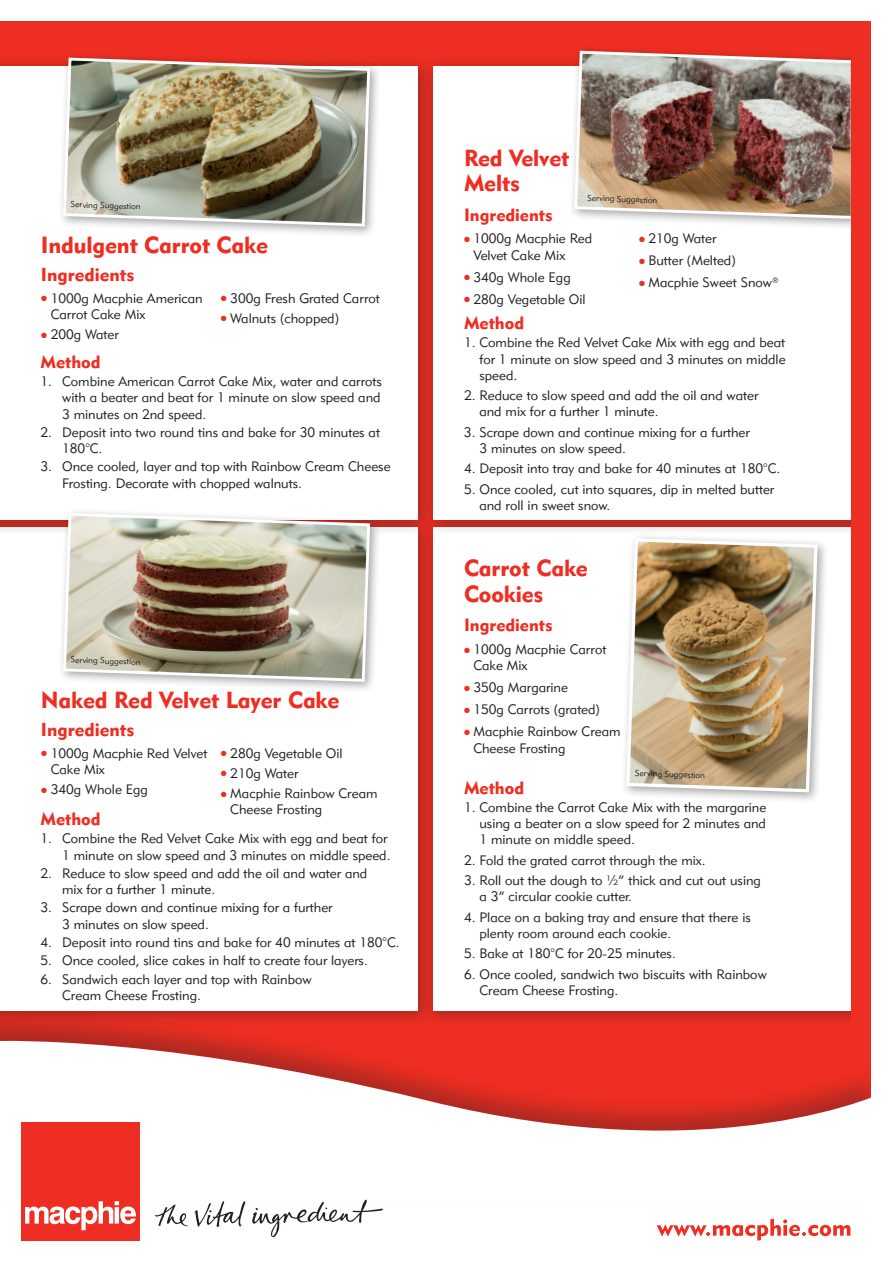
<style>
.page{position:relative;width:893px;height:1263px;background:#fff}
.page>*{position:absolute;margin:0;border:0;box-sizing:border-box;transform-origin:0 0}
.t1{font:23.1px/25.3px "Geometric 415 BT Black A";letter-spacing:-.005em;color:#ee2e22}
.t2{font:18.6px "Geometric 415 BT Black A";color:#ee2e22}
.t3{font:17.7px "Geometric 415 BT Black A";color:#ee2e22}
.t4{font:13.5px/16.2px "Geometric 415 BT Lite A";color:#231f20}
.t5{font:8.55px "Geometric 415 BT Lite A";color:#231f20}
.s1{color:#ee2e22}
</style>
<div class="page">
<div style="left:0;top:21px;width:872px;height:1120px;background:#ee2e22"></div>
<div style="left:0;top:527px;width:418px;height:484px;background:#fff"></div>
<div style="left:0;top:55px;width:434px;height:481px;background:#231f20;opacity:.4"></div>
<div style="left:0;top:66px;width:418px;height:453px;background:#fff"></div>
<div style="left:422px;top:516px;width:428px;height:511px;background:#d42b20"></div>
<div style="left:432px;top:527px;width:418px;height:484px;background:#fff"></div>
<div style="left:422px;top:55px;width:428px;height:481px;background:#231f20;opacity:.4"></div>
<div style="left:432px;top:66px;width:418px;height:453px;background:#fff"></div>
<div style="left:57px;top:507px;width:324px;height:186px;background:#231f20;opacity:.4"></div>
<img style="left:62px;top:511px;width:310px;height:172px">
<div style="left:57px;top:52px;width:324px;height:186px;background:#231f20;opacity:.4"></div>
<img style="left:62px;top:56px;width:310px;height:172px">
<div style="left:569px;top:45px;width:281px;height:186px;background:#231f20;opacity:.4"></div>
<img style="left:573px;top:49px;width:277px;height:172px">
<div style="left:620px;top:532px;width:209px;height:272px;background:#231f20;opacity:.4"></div>
<img style="left:624px;top:536px;width:195px;height:258px">
<div style="left:0;top:1007px;width:890px;height:200px;background:#231f20;opacity:.32"></div>
<svg style="left:0;top:1041px;width:872px;height:162px;fill:#fff"></svg>
<svg style="left:252px;top:1199px;width:131px;height:39px"></svg>
<svg style="left:155px;top:1204px;width:33px;height:22px"></svg>
<svg style="left:194px;top:1201px;width:52px;height:26px"></svg>
<div style="left:21px;top:1122px;width:118px;height:119px;background:#ee2e22"></div>
<svg style="left:25px;top:1201px;width:111px;height:29px"></svg>
<svg style="left:657px;top:1219px;width:193px;height:22px"></svg>
<div style="left:872px;top:0;width:21px;height:1263px;background:#fff"></div>
<p class="t5" style="left:71px;top:199px;width:72px;rotate:2deg">Serving Suggestion</p>
<h1 class="t1" style="left:41px;top:232px;width:229px">Indulgent Carrot Cake</h1>
<h2 class="t2" style="left:41px;top:263px;width:95px">Ingredients</h2>
<p class="t4" style="left:51px;top:290px;width:154px;text-indent:-9px"><span class="s1">●</span> 1000g Macphie American<br>Carrot Cake Mix</p>
<p class="t4" style="left:41px;top:326px;width:79px"><span class="s1">●</span> 200g Water</p>
<p class="t4" style="left:221px;top:290px;width:160px"><span class="s1">●</span> 300g Fresh Grated Carrot</p>
<p class="t4" style="left:221px;top:310px;width:120px"><span class="s1">●</span> Walnuts (chopped)</p>
<h3 class="t3" style="left:40px;top:351px;width:62px">Method</h3>
<p class="t4" style="left:62px;top:373px;width:321px;text-align:justify;text-indent:-22px">1. Combine American Carrot Cake Mix, water and carrots with a beater and beat for 1 minute on slow speed and 3 minutes on 2nd speed.</p>
<p class="t4" style="left:62px;top:424px;width:319px;text-indent:-22px">2. Deposit into two round tins and bake for 30 minutes at<br>180°C.</p>
<p class="t4" style="left:62px;top:458px;width:330px;text-indent:-22px">3. Once cooled, layer and top with Rainbow Cream Cheese<br>Frosting. Decorate with chopped walnuts.</p>
<p class="t5" style="left:71px;top:654px;width:72px;rotate:2deg">Serving Suggestion</p>
<h1 class="t1" style="left:41px;top:687px;width:300px">Naked Red Velvet Layer Cake</h1>
<h2 class="t2" style="left:41px;top:718px;width:95px">Ingredients</h2>
<p class="t4" style="left:51px;top:745px;width:158px;text-indent:-9px"><span class="s1">●</span> 1000g Macphie Red Velvet<br>Cake Mix</p>
<p class="t4" style="left:41px;top:781px;width:108px"><span class="s1">●</span> 340g Whole Egg</p>
<p class="t4" style="left:221px;top:745px;width:123px"><span class="s1">●</span> 280g Vegetable Oil</p>
<p class="t4" style="left:221px;top:765px;width:79px"><span class="s1">●</span> 210g Water</p>
<p class="t4" style="left:230px;top:785px;width:149px;text-indent:-9px"><span class="s1">●</span> Macphie Rainbow Cream<br>Cheese Frosting</p>
<h3 class="t3" style="left:40px;top:808px;width:62px">Method</h3>
<p class="t4" style="left:40px;top:830px;width:352px;text-align:right">1. Combine the Red Velvet Cake Mix with egg and beat for<br>1 minute on slow speed and 3 minutes on middle speed.</p>
<p class="t4" style="left:62px;top:865px;width:307px;text-indent:-22px">2. Reduce to slow speed and add the oil and water and mix for a further 1 minute.</p>
<p class="t4" style="left:62px;top:899px;width:272px;text-indent:-22px">3. Scrape down and continue mixing for a further<br>3 minutes on slow speed.</p>
<p class="t4" style="left:40px;top:934px;width:361px">4. Deposit into round tins and bake for 40 minutes at 180°C.</p>
<p class="t4" style="left:40px;top:952px;width:329px">5. Once cooled, slice cakes in half to create four layers.</p>
<p class="t4" style="left:62px;top:970px;width:251px;text-indent:-22px">6. Sandwich each layer and top with Rainbow<br>Cream Cheese Frosting.</p>
<h1 class="t1" style="left:464px;top:144px;width:107px">Red Velvet<br>Melts</h1>
<h3 class="t3" style="left:464px;top:203px;width:90px">Ingredients</h3>
<p class="t5" style="left:587px;top:192px;width:72px;rotate:2deg">Serving Suggestion</p>
<p class="t4" style="left:473px;top:230px;width:120px;text-indent:-9px"><span class="s1">●</span> 1000g Macphie Red<br>Velvet Cake Mix</p>
<p class="t4" style="left:464px;top:269px;width:108px"><span class="s1">●</span> 340g Whole Egg</p>
<p class="t4" style="left:464px;top:291px;width:123px"><span class="s1">●</span> 280g Vegetable Oil</p>
<p class="t4" style="left:639px;top:230px;width:79px"><span class="s1">●</span> 210g Water</p>
<p class="t4" style="left:639px;top:252px;width:98px"><span class="s1">●</span> Butter (Melted)</p>
<p class="t4" style="left:639px;top:274px;width:141px"><span class="s1">●</span> Macphie Sweet Snow<sup>®</sup></p>
<h3 class="t3" style="left:464px;top:312px;width:62px">Method</h3>
<p class="t4" style="left:479px;top:334px;width:308px;text-align:justify;text-indent:-15px">1. Combine the Red Velvet Cake Mix with egg and beat for 1 minute on slow speed and 3 minutes on middle speed.</p>
<p class="t4" style="left:479px;top:387px;width:280px;text-indent:-15px">2. Reduce to slow speed and add the oil and water and mix for a further 1 minute.</p>
<p class="t4" style="left:479px;top:424px;width:272px;text-indent:-15px">3. Scrape down and continue mixing for a further<br>3 minutes on slow speed.</p>
<p class="t4" style="left:464px;top:460px;width:318px">4. Deposit into tray and bake for 40 minutes at 180°C.</p>
<p class="t4" style="left:479px;top:481px;width:296px;text-indent:-15px">5. Once cooled, cut into squares, dip in melted butter and roll in sweet snow.</p>
<h1 class="t1" style="left:464px;top:555px;width:125px">Carrot Cake<br>Cookies</h1>
<h3 class="t3" style="left:464px;top:614px;width:90px">Ingredients</h3>
<p class="t4" style="left:473px;top:641px;width:135px;text-indent:-9px"><span class="s1">●</span> 1000g Macphie Carrot<br>Cake Mix</p>
<p class="t4" style="left:464px;top:679px;width:105px"><span class="s1">●</span> 350g Margarine</p>
<p class="t4" style="left:464px;top:701px;width:137px"><span class="s1">●</span> 150g Carrots (grated)</p>
<p class="t4" style="left:473px;top:723px;width:149px;text-indent:-9px"><span class="s1">●</span> Macphie Rainbow Cream<br>Cheese Frosting</p>
<p class="t5" style="left:635px;top:767px;width:72px;rotate:2deg">Serving Suggestion</p>
<h3 class="t3" style="left:464px;top:777px;width:62px">Method</h3>
<p class="t4" style="left:479px;top:799px;width:288px;text-align:justify;text-indent:-15px">1. Combine the Carrot Cake Mix with the margarine using a beater on a slow speed for 2 minutes and 1 minute on middle speed.</p>
<p class="t4" style="left:464px;top:852px;width:243px">2. Fold the grated carrot through the mix.</p>
<p class="t4" style="left:479px;top:872px;width:283px;text-indent:-15px">3. Roll out the dough to ½” thick and cut out using a 3” circular cookie cutter.</p>
<p class="t4" style="left:479px;top:909px;width:273px;text-indent:-15px">4. Place on a baking tray and ensure that there is plenty room around each cookie.</p>
<p class="t4" style="left:464px;top:945px;width:213px">5. Bake at 180°C for 20-25 minutes.</p>
<p class="t4" style="left:479px;top:965px;width:289px;text-indent:-15px">6. Once cooled, sandwich two biscuits with Rainbow<br>Cream Cheese Frosting.</p>
</div>
